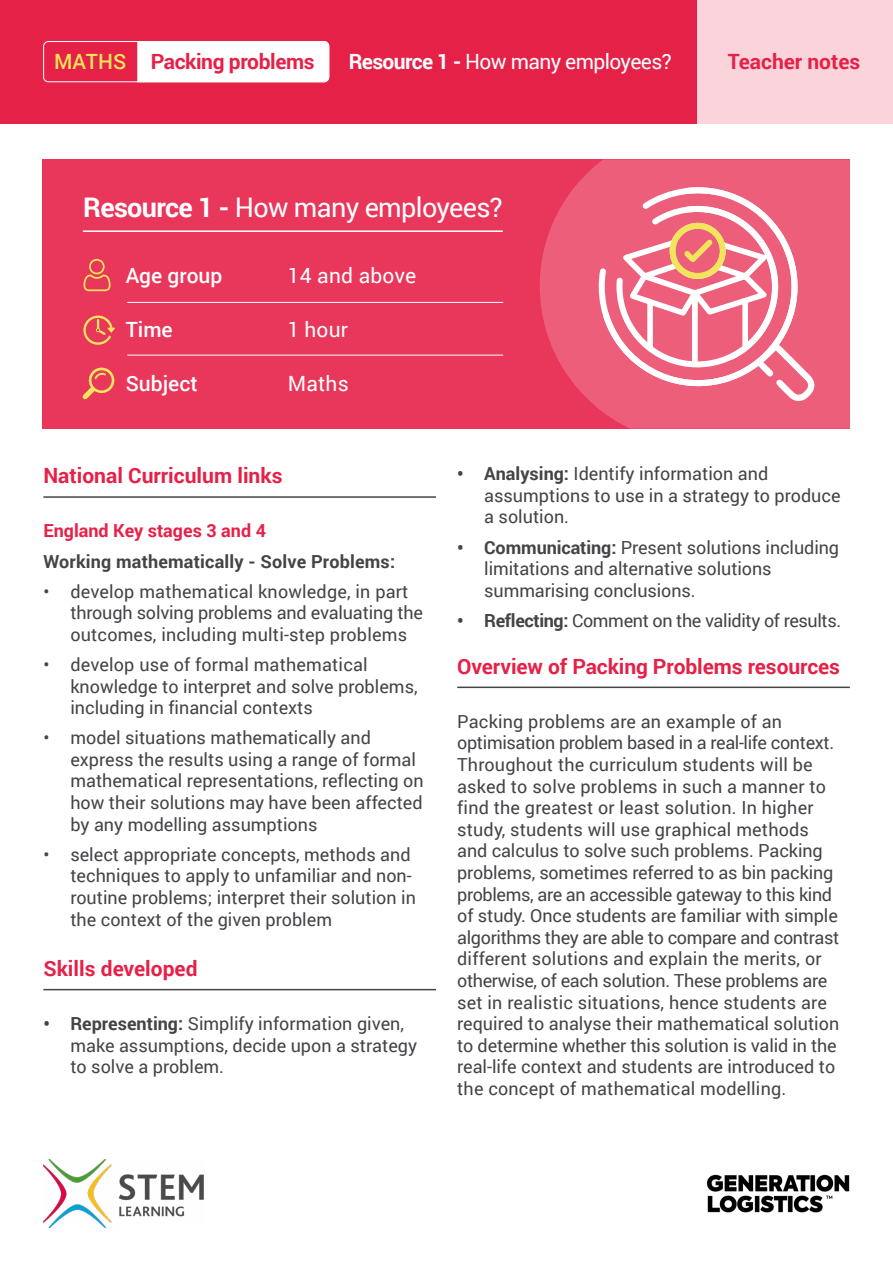
<style>
.page{position:relative;width:893px;height:1263px;background:#fff}
.page>*{position:absolute;margin:0;border:0;box-sizing:border-box;transform-origin:0 0}
.t1{font:27px "Roboto";letter-spacing:-.025em;color:#fff}
.t2{font:700 21px "Roboto";letter-spacing:-.005em;color:#e62148}
.t3{font:21px "Roboto";letter-spacing:-.03em;color:#fff}
.t4{font:21px "Roboto";letter-spacing:.005em;color:#fff}
.t5{font:500 21px "Roboto";color:#fff}
.t6{font:18px/21.6px "Roboto";color:#424447}
.t7{font:18px "Roboto";letter-spacing:-.02em;color:#424447}
.t8{font:700 18px "Roboto";letter-spacing:.01em;color:#424447}
.t9{font:700 18px "Roboto";color:#e62148}
.s1{font-weight:500;color:#f2e55b}
.s2{font-weight:700}
</style>
<div class="page">
<div style="left:696px;top:0;width:197px;height:123px;background:#fad3db"></div>
<div style="left:0;top:0;width:696px;height:123px;background:#e62148"></div>
<img style="left:43px;top:1159px;width:161px;height:69px">
<img style="left:706px;top:1174px;width:144px;height:38px">
<div style="left:137px;top:41px;width:193px;height:42px;background:#fff"></div>
<div style="left:43px;top:41px;width:286px;height:41px;border:1px solid #fff;border-radius:5px"></div>
<hr style="left:43px;top:496px;width:393px;height:2px;background:#424447">
<hr style="left:43px;top:989px;width:393px;height:1px;background:#424447">
<hr style="left:457px;top:687px;width:393px;height:1px;background:#424447">
<div style="left:43px;top:159px;width:807px;height:270px;background:#e8375a"></div>
<hr style="left:83px;top:230px;width:420px;height:2px;background:#fff">
<hr style="left:127px;top:302px;width:376px;height:1px;background:#fff">
<hr style="left:127px;top:355px;width:376px;height:1px;background:#fff">
<svg style="left:83px;top:316px;width:32px;height:29px"></svg>
<svg style="left:84px;top:259px;width:27px;height:32px"></svg>
<svg style="left:83px;top:368px;width:31px;height:32px"></svg>
<svg style="left:540px;top:159px;width:310px;height:270px;fill:#ec5e7a"></svg>
<svg style="left:598px;top:177px;width:210px;height:7px"></svg>
<svg style="left:596px;top:184px;width:220px;height:218px;background:#f08596"></svg>
<p class="t2" style="left:54px;top:47px;width:262px"><span class="s1">MATHS</span> Packing problems</p>
<p class="t3" style="left:349px;top:47px;width:324px"><span class="s2">Resource 1 -</span> How many employees?</p>
<p class="t2" style="left:728px;top:47px;width:134px">Teacher notes</p>
<h1 class="t1" style="left:83px;top:189px;width:421px"><span class="s2">Resource 1 -</span> How many employees?</h1>
<p class="t5" style="left:126px;top:261px;width:98px">Age group</p>
<p class="t4" style="left:288px;top:261px;width:130px">14 and above</p>
<p class="t5" style="left:126px;top:315px;width:48px">Time</p>
<p class="t4" style="left:288px;top:315px;width:62px">1 hour</p>
<p class="t5" style="left:126px;top:369px;width:73px">Subject</p>
<p class="t4" style="left:288px;top:369px;width:63px">Maths</p>
<p class="t2" style="left:43px;top:461px;width:241px">National Curriculum links</p>
<p class="t9" style="left:43px;top:518px;width:224px">England Key stages 3 and 4</p>
<p class="t8" style="left:43px;top:548px;width:353px">Working mathematically - Solve Problems:</p>
<p class="t6" style="left:70px;top:580px;width:354px;text-indent:-27px">• develop mathematical knowledge, in part through solving problems and evaluating the outcomes, including multi-step problems</p>
<p class="t6" style="left:70px;top:653px;width:349px;text-indent:-27px">• develop use of formal mathematical knowledge to interpret and solve problems, including in financial contexts</p>
<p class="t6" style="left:70px;top:726px;width:355px;text-indent:-27px">• model situations mathematically and express the results using a range of formal mathematical representations, reflecting on how their solutions may have been affected by any modelling assumptions</p>
<p class="t6" style="left:70px;top:843px;width:347px;text-indent:-27px">• select appropriate concepts, methods and techniques to apply to unfamiliar and non&shy;routine problems; interpret their solution in the context of the given problem</p>
<p class="t2" style="left:43px;top:954px;width:156px">Skills developed</p>
<p class="t6" style="left:70px;top:1012px;width:348px;text-indent:-27px"><span class="s2">• Representing:</span> Simplify information given, make assumptions, decide upon a strategy to solve a problem.</p>
<p class="t6" style="left:484px;top:462px;width:358px;text-indent:-27px"><span class="s2">• Analysing:</span> Identify information and assumptions to use in a strategy to produce a solution.</p>
<p class="t6" style="left:484px;top:536px;width:356px;text-indent:-27px"><span class="s2">• Communicating:</span> Present solutions including limitations and alternative solutions summarising conclusions.</p>
<p class="t7" style="left:457px;top:608px;width:385px"><span class="s2">• Reflecting:</span> Comment on the validity of results.</p>
<p class="t2" style="left:457px;top:651px;width:384px">Overview of Packing Problems resources</p>
<p class="t6" style="left:457px;top:710px;width:384px">Packing problems are an example of an optimisation problem based in a real-life context.<br>Throughout the curriculum students will be asked to solve problems in such a manner to find the greatest or least solution. In higher study, students will use graphical methods and calculus to solve such problems. Packing problems, sometimes referred to as bin packing problems, are an accessible gateway to this kind of study. Once students are familiar with simple algorithms they are able to compare and contrast different solutions and explain the merits, or otherwise, of each solution. These problems are set in realistic situations, hence students are required to analyse their mathematical solution to determine whether this solution is valid in the real-life context and students are introduced to the concept of mathematical modelling.</p>
</div>
